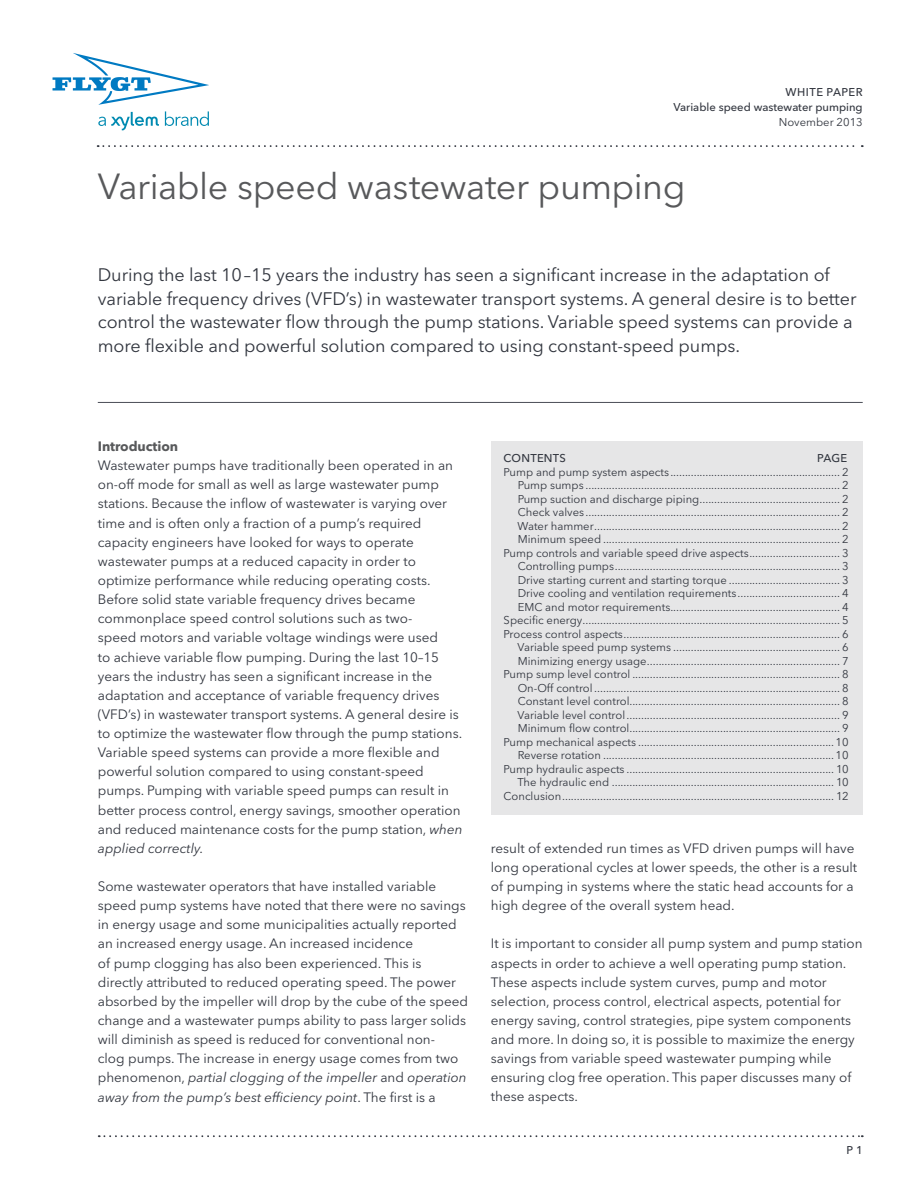
<style>
.page{position:relative;width:918px;height:1188px;background:#fff}
.page>*{position:absolute;margin:0;border:0;box-sizing:border-box;transform-origin:0 0}
.t1{font:36px "Avenir Next LT Pro";letter-spacing:-.015em;color:#58595b}
.t2{font:18px/23.4px "Avenir Next LT Pro";letter-spacing:-.005em;color:#32363f}
.t3{font:13.5px/19.2px "Avenir Next LT Pro";color:#32363f}
.t4{font:700 13.5px "Avenir Next LT Pro";letter-spacing:-.005em;color:#58595b}
.t5{font:11.25px/13.5px "Avenir Next LT Pro";color:#32363f;text-align:right}
.t6{font:500 11.25px/15px "Avenir Next LT Pro";color:#32363f;text-align:right}
.t7{font:500 11.25px "Avenir Next LT Pro";letter-spacing:.02em;color:#32363f}
.s1{font-style:italic}
</style>
<div class="page">
<svg style="left:53px;top:53px;width:156px;height:52px"></svg>
<svg style="left:165px;top:111px;width:44px;height:15px"></svg>
<svg style="left:98px;top:112px;width:61px;height:18px"></svg>
<svg style="left:99px;top:1135px;width:764px;height:2px"></svg>
<svg style="left:98px;top:145px;width:765px;height:2px"></svg>
<div style="left:491px;top:441px;width:372px;height:373px;background:#e6e6e7"></div>
<hr style="left:98px;top:402px;width:765px;height:1px;background:#4a4d56">
<p class="t6" style="left:673px;top:85px;width:191px">WHITE PAPER<br>Variable speed wastewater pumping</p>
<p class="t5" style="left:779px;top:115px;width:85px">November 2013</p>
<h1 class="t1" style="left:98px;top:165px;width:589px">Variable speed wastewater pumping</h1>
<p class="t2" style="left:98px;top:263px;width:760px">During the last 10–15 years the industry has seen a significant increase in the adaptation of variable frequency drives (VFD’s) in wastewater transport systems. A general desire is to better control the wastewater flow through the pump stations. Variable speed systems can provide a more flexible and powerful solution compared to using constant-speed pumps.</p>
<p class="t4" style="left:98px;top:438px;width:82px">Introduction</p>
<p class="t3" style="left:98px;top:456px;width:366px">Wastewater pumps have traditionally been operated in an on-off mode for small as well as large wastewater pump stations. Because the inflow of wastewater is varying over time and is often only a fraction of a pump’s required capacity engineers have looked for ways to operate wastewater pumps at a reduced capacity in order to optimize performance while reducing operating costs.<br>Before solid state variable frequency drives became commonplace speed control solutions such as two-<br>speed motors and variable voltage windings were used<br>to achieve variable flow pumping. During the last 10–15 years the industry has seen a significant increase in the adaptation and acceptance of variable frequency drives (VFD’s) in wastewater transport systems. A general desire is to optimize the wastewater flow through the pump stations.<br>Variable speed systems can provide a more flexible and powerful solution compared to using constant-speed pumps. Pumping with variable speed pumps can result in better process control, energy savings, smoother operation and reduced maintenance costs for the pump station, <span class="s1">when applied correctly.</span></p>
<p class="t3" style="left:98px;top:877px;width:372px">Some wastewater operators that have installed variable speed pump systems have noted that there were no savings in energy usage and some municipalities actually reported an increased energy usage. An increased incidence<br>of pump clogging has also been experienced. This is directly attributed to reduced operating speed. The power absorbed by the impeller will drop by the cube of the speed change and a wastewater pumps ability to pass larger solids will diminish as speed is reduced for conventional non-<br>clog pumps. The increase in energy usage comes from two phenomenon, <span class="s1">partial clogging of the impeller</span> and <span class="s1">operation away from the pump’s best efficiency point</span>. The first is a</p>
<p class="t7" style="left:504px;top:451px;width:64px">CONTENTS</p>
<p class="t6" style="left:817px;top:451px;width:31px">PAGE</p>
<p class="t5" style="left:504px;top:465px;width:347px">Pump and pump system aspects.......................................................... 2<br>Pump sumps ....................................................................................... 2<br>Pump suction and discharge piping................................................ 2<br>Check valves ....................................................................................... 2<br>Water hammer.................................................................................... 2<br>Minimum speed ................................................................................. 2<br>Pump controls and variable speed drive aspects............................... 3<br>Controlling pumps............................................................................. 3<br>Drive starting current and starting torque ...................................... 3<br>Drive cooling and ventilation requirements................................... 4<br>EMC and motor requirements.......................................................... 4<br>Specific energy........................................................................................ 5<br>Process control aspects.......................................................................... 6<br>Variable speed pump systems ......................................................... 6<br>Minimizing energy usage.................................................................. 7<br>Pump sump level control ....................................................................... 8<br>On-Off control .................................................................................... 8<br>Constant level control........................................................................ 8<br>Variable level control......................................................................... 9<br>Minimum flow control........................................................................ 9<br>Pump mechanical aspects ...................................................................10<br>Reverse rotation ...............................................................................10<br>Pump hydraulic aspects ....................................................................... 10<br>The hydraulic end ............................................................................ 10<br>Conclusion............................................................................................. 12</p>
<p class="t3" style="left:491px;top:838px;width:368px">result of extended run times as VFD driven pumps will have long operational cycles at lower speeds, the other is a result of pumping in systems where the static head accounts for a high degree of the overall system head.</p>
<p class="t3" style="left:491px;top:934px;width:373px">It is important to consider all pump system and pump station aspects in order to achieve a well operating pump station.<br>These aspects include system curves, pump and motor selection, process control, electrical aspects, potential for energy saving, control strategies, pipe system components and more. In doing so, it is possible to maximize the energy savings from variable speed wastewater pumping while ensuring clog free operation. This paper discusses many of these aspects.</p>
<p class="t6" style="left:846px;top:1143px;width:18px">P 1</p>
</div>
